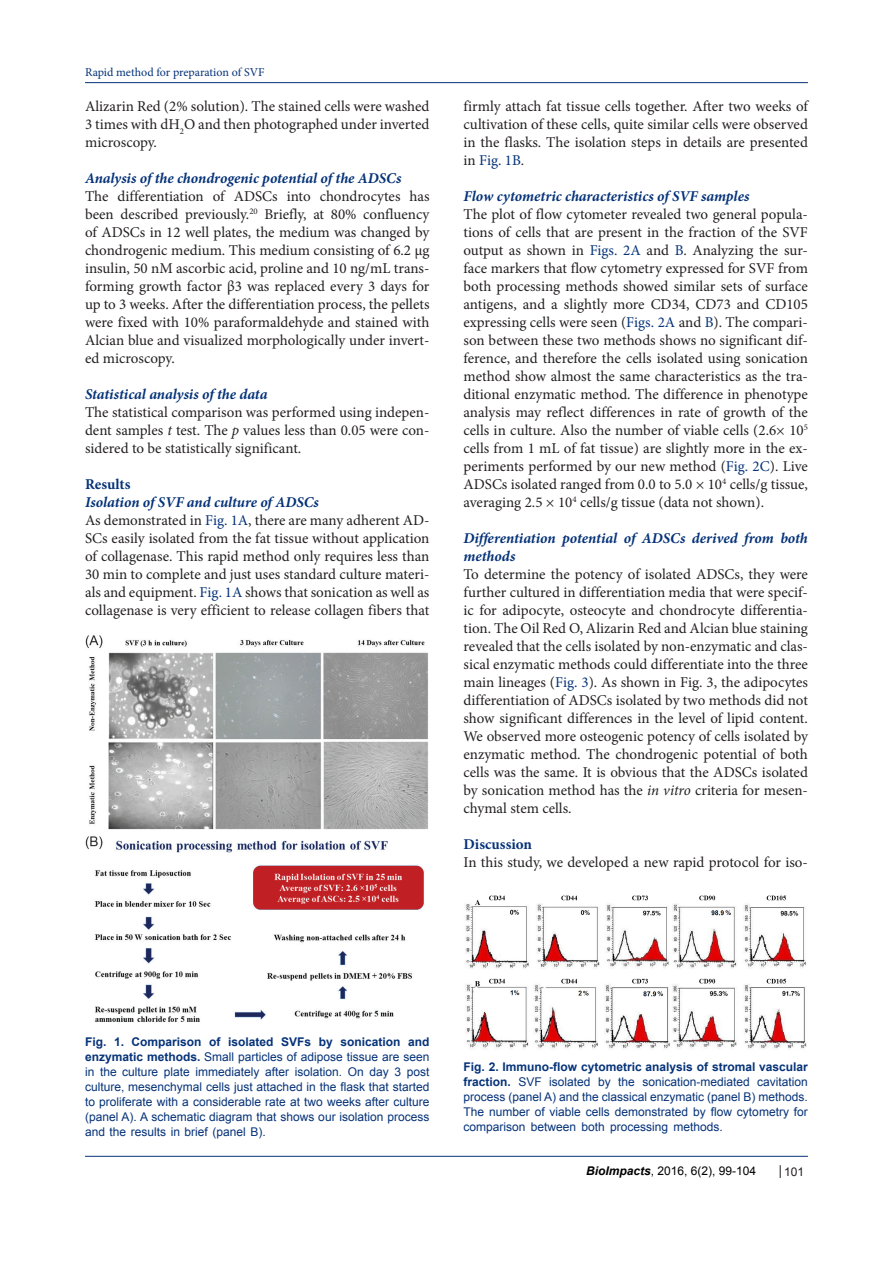
<style>
.page{position:relative;width:893px;height:1263px;background:#fff}
.page>*{position:absolute;margin:0;border:0;box-sizing:border-box;transform-origin:0 0}
.t1{font:15px/18px "Minion Pro";color:#231f20;text-align:justify}
.t2{font:italic 700 15px/18px "Minion Pro";letter-spacing:-.005em;color:#053278}
.t3{font:700 15px "Minion Pro";color:#053278}
.t4{font:12px/15px "Arial";color:#053278;text-align:justify}
.t5{font:12px "Minion Pro";color:#053278}
.t6{font:12px "Arial";color:#000}
.t7{font:12px "Arial";color:#231f20}
.s1{font-style:italic}
.s2{color:#053278}
.s3{font-weight:700}
.s4{font-weight:700;font-style:italic}
.s5{color:#150000}
</style>
<div class="page">
<hr style="left:85px;top:82px;width:723px;height:1px;background:#053278">
<hr style="left:85px;top:1156px;width:723px;height:1px;background:#053278">
<svg style="left:780px;top:1165px;width:1px;height:13px"></svg>
<img style="left:85px;top:635px;width:343px;height:387px">
<img style="left:465px;top:895px;width:342px;height:154px">
<p class="t5" style="left:85px;top:64px;width:181px">Rapid method for preparation of SVF</p>
<p class="t1" style="left:85px;top:97px;width:346px">Alizarin Red (2% solution). The stained cells were washed 3 times with dH<sub>2</sub>O and then photographed under inverted microscopy.</p>
<p class="t2" style="left:85px;top:169px;width:318px">Analysis of the chondrogenic potential of the ADSCs</p>
<p class="t1" style="left:85px;top:187px;width:346px">The differentiation of ADSCs into chondrocytes has been described previously.<sup>20</sup> Briefly, at 80% confluency of ADSCs in 12 well plates, the medium was changed by chondrogenic medium. This medium consisting of 6.2 µg insulin, 50 nM ascorbic acid, proline and 10 ng/mL trans&shy;forming growth factor β3 was replaced every 3 days for up to 3 weeks. After the differentiation process, the pellets were fixed with 10% paraformaldehyde and stained with Alcian blue and visualized morphologically under invert&shy;ed microscopy.</p>
<p class="t2" style="left:85px;top:385px;width:184px">Statistical analysis of the data</p>
<p class="t1" style="left:85px;top:403px;width:346px">The statistical comparison was performed using indepen&shy;dent samples <span class="s1">t</span> test. The <span class="s1">p</span> values less than 0.05 were con&shy;sidered to be statistically significant.</p>
<p class="t3" style="left:85px;top:473px;width:47px">Results</p>
<p class="t2" style="left:85px;top:493px;width:235px">Isolation of SVF and culture of ADSCs</p>
<p class="t1" style="left:85px;top:511px;width:346px">As demonstrated in <span class="s2">Fig. 1A</span>, there are many adherent AD-SCs easily isolated from the fat tissue without application of collagenase. This rapid method only requires less than 30 min to complete and just uses standard culture materi&shy;als and equipment. <span class="s2">Fig. 1A</span> shows that sonication as well as collagenase is very efficient to release collagen fibers that</p>
<p class="t1" style="left:463px;top:97px;width:346px">firmly attach fat tissue cells together. After two weeks of cultivation of these cells, quite similar cells were observed in the flasks. The isolation steps in details are presented in <span class="s2">Fig. 1B</span>.</p>
<p class="t2" style="left:463px;top:187px;width:287px">Flow cytometric characteristics of SVF samples</p>
<p class="t1" style="left:463px;top:205px;width:346px">The plot of flow cytometer revealed two general popula&shy;tions of cells that are present in the fraction of the SVF output as shown in <span class="s2">Figs. 2A</span> and <span class="s2">B</span>. Analyzing the sur&shy;face markers that flow cytometry expressed for SVF from both processing methods showed similar sets of surface antigens, and a slightly more CD34, CD73 and CD105 expressing cells were seen (<span class="s2">Figs. 2A</span> and <span class="s2">B</span>). The compari&shy;son between these two methods shows no significant dif&shy;ference, and therefore the cells isolated using sonication method show almost the same characteristics as the tra&shy;ditional enzymatic method. The difference in phenotype analysis may reflect differences in rate of growth of the cells in culture. Also the number of viable cells (2.6× 10<sup>5 </sup>cells from 1 mL of fat tissue) are slightly more in the ex&shy;periments performed by our new method (<span class="s2">Fig. 2C</span>). Live ADSCs isolated ranged from 0.0 to 5.0 × 10<sup>4</sup> cells/g tissue, averaging 2.5 × 10<sup>4</sup> cells/g tissue (data not shown).</p>
<p class="t2" style="left:463px;top:529px;width:346px">Differentiation potential of ADSCs derived from both methods</p>
<p class="t1" style="left:463px;top:565px;width:346px">To determine the potency of isolated ADSCs, they were further cultured in differentiation media that were specif&shy;ic for adipocyte, osteocyte and chondrocyte differentia&shy;tion. The Oil Red O, Alizarin Red and Alcian blue staining revealed that the cells isolated by non-enzymatic and clas&shy;sical enzymatic methods could differentiate into the three main lineages (<span class="s2">Fig. 3</span>). As shown in Fig. 3, the adipocytes differentiation of ADSCs isolated by two methods did not show significant differences in the level of lipid content.<br>We observed more osteogenic potency of cells isolated by enzymatic method. The chondrogenic potential of both cells was the same. It is obvious that the ADSCs isolated by sonication method has the <span class="s1">in vitro</span> criteria for mesen&shy;chymal stem cells.</p>
<p class="t3" style="left:463px;top:833px;width:70px">Discussion</p>
<p class="t1" style="left:463px;top:853px;width:346px">In this study, we developed a new rapid protocol for iso-</p>
<p class="t4" style="left:85px;top:1035px;width:346px"><span class="s3">Fig. 1. Comparison of isolated SVFs by sonication and enzymatic methods.</span> Small particles of adipose tissue are seen in the culture plate immediately after isolation. On day 3 post culture, mesenchymal cells just attached in the flask that started to proliferate with a considerable rate at two weeks after culture (panel A). A schematic diagram that shows our isolation process and the results in brief (panel B).</p>
<p class="t4" style="left:463px;top:1059px;width:346px"><span class="s3">Fig. 2. Immuno-flow cytometric analysis of stromal vascular fraction.</span> SVF isolated by the sonication-mediated cavitation process (panel A) and the classical enzymatic (panel B) methods.<br>The number of viable cells demonstrated by flow cytometry for comparison between both processing methods.</p>
<p class="t6" style="left:586px;top:1163px;width:172px"><span class="s4">BioImpacts</span><span class="s5">,</span> 2016, 6(2), 99-104</p>
<p class="t7" style="left:784px;top:1164px;width:22px">101</p>
</div>
